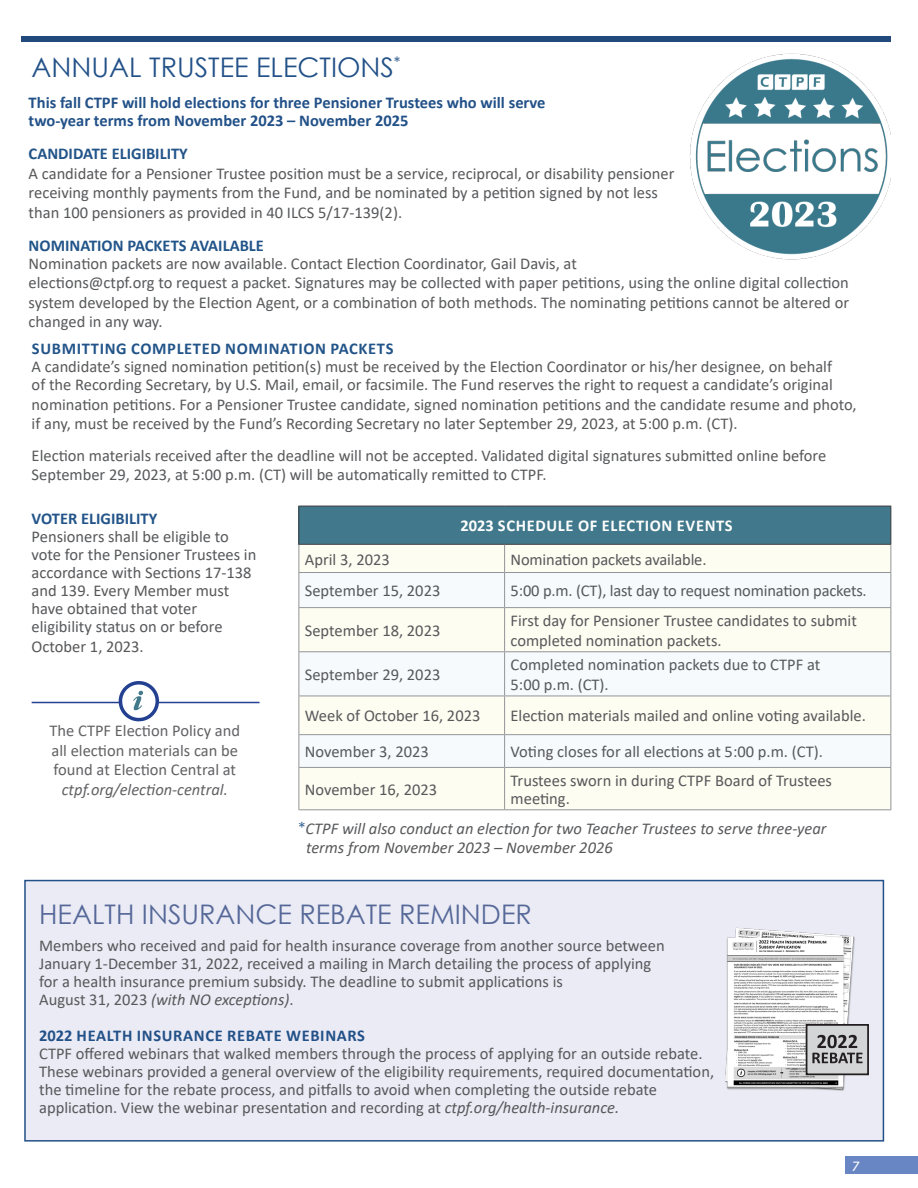
<style>
.page{position:relative;width:918px;height:1188px;background:#fff}
.page>*{position:absolute;margin:0;border:0;box-sizing:border-box;transform-origin:0 0}
.t1{font:27px "Century Gothic";color:#556898}
.head_2{font:27px "Century Gothic";color:#225188}
.body{font:16.5px/18px "Calibri";color:#57585a}
.body-2{font:16.5px/19.5px "Calibri";color:#58595b}
.body-3{font:700 16.5px "Calibri";color:#225188}
.head_2-2{font:italic 16.5px/19.5px "Calibri";color:#58595b}
.t2{font:16.5px/19.5px "Calibri";color:#59595c}
.t3{font:700 16.5px "Calibri";color:#225489}
.t4{font:700 16.5px "Calibri";letter-spacing:.04em;color:#225489}
.body-4{font:700 16.5px "Calibri";letter-spacing:.04em;color:#225188}
.t5{font:italic 16.5px "Calibri";letter-spacing:-.005em;color:#57585a}
.body-5{font:700 16.5px "Calibri";letter-spacing:.04em;color:#fff}
.t6{font:italic 16.5px "Calibri";color:#59595c}
.t7{font:italic 15px "Calibri";color:#fff}
.s1{font-family:"Century Gothic";font-style:normal;color:#225188}
.s2{font-style:normal}
.s3{font-style:italic}
</style>
<div class="page">
<div style="left:24px;top:880px;width:860px;height:262px;background:#ebebf5;border:2px solid #225188"></div>
<div style="left:21px;top:36px;width:870px;height:5px;background:#21497c"></div>
<img style="left:690px;top:54px;width:201px;height:206px">
<div style="left:299px;top:506px;width:592px;height:38px;background:#41788b"></div>
<div style="left:299px;top:545px;width:592px;height:264px;background:#fefdf2"></div>
<svg style="left:299px;top:573px;width:592px;height:194px;fill:#f6fafd"></svg>
<svg style="left:298px;top:545px;width:1px;height:27px"></svg>
<svg style="left:504px;top:545px;width:1px;height:27px"></svg>
<svg style="left:891px;top:545px;width:1px;height:27px"></svg>
<hr style="left:298px;top:572px;width:207px;height:1px;background:#939598">
<hr style="left:298px;top:573px;width:1px;height:34px;background:#939598">
<hr style="left:505px;top:572px;width:386px;height:1px;background:#939598">
<hr style="left:504px;top:573px;width:1px;height:34px;background:#939598">
<hr style="left:891px;top:573px;width:1px;height:34px;background:#939598">
<hr style="left:298px;top:607px;width:207px;height:1px;background:#939598">
<hr style="left:298px;top:608px;width:1px;height:43px;background:#939598">
<hr style="left:505px;top:607px;width:386px;height:1px;background:#939598">
<hr style="left:504px;top:608px;width:1px;height:43px;background:#939598">
<hr style="left:891px;top:608px;width:1px;height:43px;background:#939598">
<hr style="left:298px;top:651px;width:207px;height:1px;background:#939598">
<hr style="left:298px;top:652px;width:1px;height:44px;background:#939598">
<hr style="left:505px;top:651px;width:386px;height:1px;background:#939598">
<hr style="left:504px;top:652px;width:1px;height:44px;background:#939598">
<hr style="left:891px;top:652px;width:1px;height:44px;background:#939598">
<hr style="left:298px;top:696px;width:207px;height:1px;background:#939598">
<hr style="left:298px;top:696px;width:1px;height:38px;background:#939598">
<hr style="left:505px;top:696px;width:386px;height:1px;background:#939598">
<hr style="left:504px;top:696px;width:1px;height:38px;background:#939598">
<hr style="left:891px;top:696px;width:1px;height:38px;background:#939598">
<hr style="left:298px;top:734px;width:207px;height:1px;background:#939598">
<hr style="left:298px;top:735px;width:1px;height:32px;background:#939598">
<hr style="left:505px;top:734px;width:386px;height:1px;background:#939598">
<hr style="left:504px;top:735px;width:1px;height:32px;background:#939598">
<hr style="left:891px;top:735px;width:1px;height:32px;background:#939598">
<hr style="left:298px;top:767px;width:207px;height:1px;background:#939598">
<hr style="left:298px;top:768px;width:1px;height:41px;background:#939598">
<hr style="left:505px;top:767px;width:386px;height:1px;background:#939598">
<hr style="left:504px;top:768px;width:1px;height:41px;background:#939598">
<hr style="left:891px;top:768px;width:1px;height:41px;background:#939598">
<hr style="left:298px;top:809px;width:207px;height:1px;background:#939598">
<hr style="left:505px;top:809px;width:386px;height:1px;background:#939598">
<hr style="left:298px;top:506px;width:207px;height:1px;background:#414042">
<hr style="left:298px;top:506px;width:1px;height:38px;background:#414042">
<hr style="left:505px;top:506px;width:386px;height:1px;background:#414042">
<hr style="left:891px;top:506px;width:1px;height:38px;background:#414042">
<hr style="left:298px;top:544px;width:207px;height:1px;background:#414042">
<hr style="left:505px;top:544px;width:386px;height:1px;background:#414042">
<hr style="left:32px;top:702px;width:228px;height:1px;background:#254090">
<svg style="left:119px;top:681px;width:40px;height:41px"></svg>
<img style="left:725px;top:927px;width:131px;height:164px">
<div style="left:807px;top:1025px;width:61px;height:49px;background:#d4d5d7"></div>
<div style="left:806px;top:1024px;width:63px;height:51px;border:2px solid #231f20"></div>
<svg style="left:812px;top:1035px;width:51px;height:28px"></svg>
<div style="left:845px;top:1156px;width:73px;height:18px;background:#6986c4"></div>
<p class="head_2" style="left:32px;top:49px;width:371px">ANNUAL TRUSTEE ELECTIONS<sup>*</sup></p>
<p class="body-3" style="left:29px;top:91px;width:518px">This fall CTPF will hold elections for three Pensioner Trustees who will serve</p>
<p class="body-3" style="left:29px;top:109px;width:381px">two-year terms from November 2023 – November 2025</p>
<p class="t3" style="left:29px;top:142px;width:161px">CANDIDATE ELIGIBILITY</p>
<p class="body" style="left:29px;top:163px;width:647px;line-height:19.5px">A candidate for a Pensioner Trustee position must be a service, reciprocal, or disability pensioner receiving monthly payments from the Fund, and be nominated by a petition signed by not less than 100 pensioners as provided in 40 ILCS 5/17-139(2).</p>
<p class="t3" style="left:29px;top:233px;width:237px">NOMINATION PACKETS AVAILABLE</p>
<p class="body-2" style="left:29px;top:253px;width:550px">Nomination packets are now available. Contact Election Coordinator, Gail Davis, at</p>
<p class="body-2" style="left:29px;top:272px;width:822px">elections@ctpf.org to request a packet. Signatures may be collected with paper petitions, using the online digital collection</p>
<p class="body-2" style="left:29px;top:292px;width:822px">system developed by the Election Agent, or a combination of both methods. The nominating petitions cannot be altered or changed in any way.</p>
<p class="t4" style="left:32px;top:337px;width:363px">SUBMITTING COMPLETED NOMINATION PACKETS</p>
<p class="body-2" style="left:32px;top:357px;width:803px;line-height:18px">A candidate’s signed nomination petition(s) must be received by the Election Coordinator or his/her designee, on behalf of the Recording Secretary, by U.S. Mail, email, or facsimile. The Fund reserves the right to request a candidate’s original</p>
<p class="body-2" style="left:32px;top:394px;width:827px">nomination petitions. For a Pensioner Trustee candidate, signed nomination petitions and the candidate resume and photo, if any, must be received by the Fund’s Recording Secretary no later September 29, 2023, at 5:00 p.m. (CT).</p>
<p class="body-2" style="left:32px;top:445px;width:796px">Election materials received after the deadline will not be accepted. Validated digital signatures submitted online before<br>September 29, 2023, at 5:00 p.m. (CT) will be automatically remitted to CTPF.</p>
<p class="t3" style="left:32px;top:507px;width:127px">VOTER ELIGIBILITY</p>
<p class="body" style="left:32px;top:527px;width:226px">Pensioners shall be eligible to vote for the Pensioner Trustees in accordance with Sections 17-138 and 139. Every Member must have obtained that voter</p>
<p class="body" style="left:32px;top:617px;width:192px;line-height:19.5px">eligibility status on or before<br>October 1, 2023.</p>
<p class="t2" style="left:50px;top:720px;width:192px">The CTPF Election Policy and all election materials can be found at Election Central at</p>
<p class="t6" style="left:62px;top:778px;width:168px">ctpf.org/election-central.</p>
<p class="body-5" style="left:460px;top:514px;width:274px">2023 SCHEDULE OF ELECTION EVENTS</p>
<p class="body" style="left:305px;top:550px;width:86px">April 3, 2023</p>
<p class="body" style="left:511px;top:550px;width:197px">Nomination packets available.</p>
<p class="body" style="left:305px;top:581px;width:137px">September 15, 2023</p>
<p class="body" style="left:511px;top:581px;width:358px">5:00 p.m. (CT), last day to request nomination packets.</p>
<p class="body" style="left:305px;top:621px;width:137px">September 18, 2023</p>
<p class="body" style="left:511px;top:610px;width:348px;line-height:19.8px">First day for Pensioner Trustee candidates to submit completed nomination packets.</p>
<p class="body" style="left:305px;top:665px;width:137px">September 29, 2023</p>
<p class="body" style="left:511px;top:655px;width:311px">Completed nomination packets due to CTPF at</p>
<p class="body" style="left:511px;top:675px;width:100px">5:00 p.m. (CT).</p>
<p class="body" style="left:305px;top:707px;width:177px">Week of October 16, 2023</p>
<p class="body" style="left:511px;top:707px;width:357px">Election materials mailed and online voting available.</p>
<p class="body" style="left:305px;top:742px;width:126px">November 3, 2023</p>
<p class="body" style="left:511px;top:742px;width:314px">Voting closes for all elections at 5:00 p.m. (CT).</p>
<p class="body" style="left:305px;top:780px;width:134px">November 16, 2023</p>
<p class="body" style="left:511px;top:771px;width:323px">Trustees sworn in during CTPF Board of Trustees</p>
<p class="body" style="left:511px;top:789px;width:61px">meeting.</p>
<p class="head_2-2" style="left:306px;top:818px;width:523px;text-indent:-8px"><span class="s1">*</span>CTPF will also conduct an election for two Teacher Trustees to serve three-year terms from November 2023 – November 2026</p>
<p class="t1" style="left:39px;top:896px;width:494px">HEALTH INSURANCE REBATE REMINDER</p>
<p class="body" style="left:39px;top:936px;width:627px">Members who received and paid for health insurance coverage from another source between</p>
<p class="body" style="left:39px;top:954px;width:614px">January 1-December 31, 2022, received a mailing in March detailing the process of applying</p>
<p class="body" style="left:39px;top:972px;width:525px">for a health insurance premium subsidy. The deadline to submit applications is</p>
<p class="t5" style="left:39px;top:988px;width:256px"><span class="s2">August 31, 2023</span> (with NO exceptions)<span class="s2">.</span></p>
<p class="body-4" style="left:39px;top:1024px;width:327px">2022 HEALTH INSURANCE REBATE WEBINARS</p>
<p class="body" style="left:39px;top:1044px;width:665px">CTPF offered webinars that walked members through the process of applying for an outside rebate.</p>
<p class="body" style="left:39px;top:1062px;width:676px">These webinars provided a general overview of the eligibility requirements, required documentation, the timeline for the rebate process, and pitfalls to avoid when completing the outside rebate</p>
<p class="body" style="left:39px;top:1098px;width:582px">application. View the webinar presentation and recording at <span class="s3">ctpf.org/health-insurance.</span></p>
<p class="t7" style="left:851px;top:1156px;width:9px">7</p>
</div>
